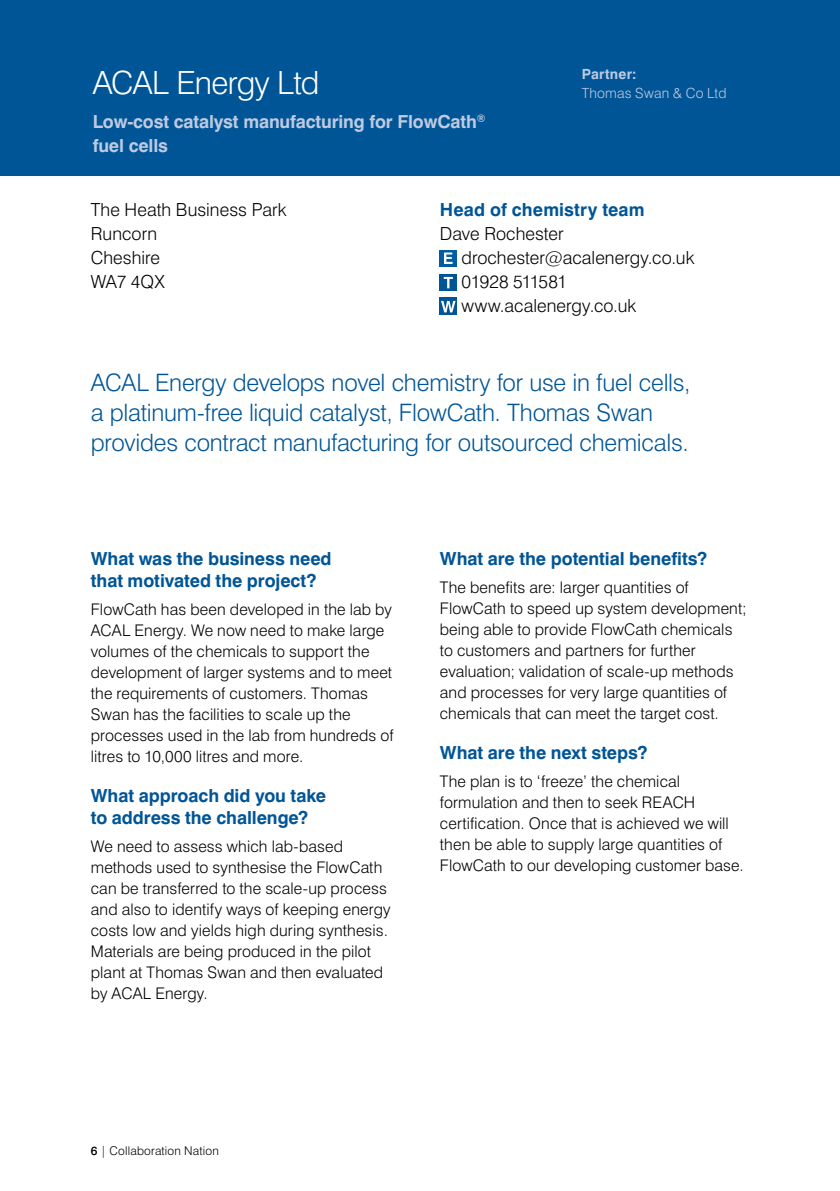
<style>
.page{position:relative;width:840px;height:1191px;background:#fff}
.page>*{position:absolute;margin:0;border:0;box-sizing:border-box;transform-origin:0 0}
.t1{font:300 32px "Swiss 721 BT";letter-spacing:-.02em;color:#fff}
.t2{font:300 24px/30px "Swiss 721 BT";letter-spacing:-.01em;color:#005596}
.t3{font:700 18px/22px "Swiss 721 BT";letter-spacing:-.005em;color:#005596}
.t4{font:300 18px/24px "Swiss 721 BT";letter-spacing:.005em;color:#000}
.t5{font:700 18px/24px "Swiss 721 BT";letter-spacing:-.01em;color:#becae2}
.t6{font:300 16px/21px "Swiss 721 BT";letter-spacing:.005em;color:#000}
.t7{font:300 14px "Swiss 721 BT";letter-spacing:.015em;color:#becae2}
.t8{font:700 14px "Swiss 721 BT";letter-spacing:.015em;color:#becae2}
.t9{font:300 12px "Swiss 721 BT";letter-spacing:.015em;color:#000}
.s1{font-weight:500}
</style>
<div class="page">
<div style="left:0;top:0;width:839px;height:176px;background:#005596"></div>
<div style="left:439px;top:250px;width:17px;height:17px;background:#005da1"></div>
<svg style="left:444px;top:252px;width:8px;height:12px"></svg>
<div style="left:439px;top:274px;width:17px;height:17px;background:#005596"></div>
<svg style="left:443px;top:277px;width:9px;height:11px"></svg>
<svg style="left:439px;top:298px;width:17px;height:17px"></svg>
<svg style="left:441px;top:301px;width:14px;height:11px"></svg>
<h1 class="t1" style="left:93px;top:63px;width:228px">ACAL Energy Ltd</h1>
<p class="t5" style="left:93px;top:109px;width:394px">Low-cost catalyst manufacturing for FlowCath<sup>® </sup>fuel cells</p>
<p class="t8" style="left:581px;top:66px;width:56px">Partner:</p>
<p class="t7" style="left:581px;top:84px;width:146px">Thomas Swan &amp; Co Ltd</p>
<p class="t4" style="left:91px;top:197px;width:197px">The Heath Business Park<br>Runcorn<br>Cheshire<br>WA7 4QX</p>
<p class="t3" style="left:439px;top:198px;width:206px">Head of chemistry team</p>
<p class="t4" style="left:461px;top:221px;width:234px;text-indent:-22px">Dave Rochester drochester@acalenergy.co.uk<br>01928 511581 www.acalenergy.co.uk</p>
<h2 class="t2" style="left:91px;top:367px;width:601px">ACAL Energy develops novel chemistry for use in fuel cells, a platinum-free liquid catalyst, FlowCath. Thomas Swan provides contract manufacturing for outsourced chemicals.</h2>
<p class="t3" style="left:91px;top:547px;width:242px">What was the business need that motivated the project?</p>
<p class="t6" style="left:91px;top:598px;width:304px">FlowCath has been developed in the lab by ACAL Energy. We now need to make large volumes of the chemicals to support the development of larger systems and to meet the requirements of customers. Thomas Swan has the facilities to scale up the processes used in the lab from hundreds of litres to 10,000 litres and more.</p>
<p class="t3" style="left:91px;top:784px;width:237px">What approach did you take to address the challenge?</p>
<p class="t6" style="left:91px;top:835px;width:301px">We need to assess which lab-based methods used to synthesise the FlowCath can be transferred to the scale-up process and also to identify ways of keeping energy costs low and yields high during synthesis.<br>Materials are being produced in the pilot plant at Thomas Swan and then evaluated by ACAL Energy.</p>
<p class="t3" style="left:439px;top:547px;width:269px">What are the potential benefits?</p>
<p class="t6" style="left:439px;top:576px;width:308px">The benefits are: larger quantities of FlowCath to speed up system development; being able to provide FlowCath chemicals to customers and partners for further evaluation; validation of scale-up methods and processes for very large quantities of chemicals that can meet the target cost.</p>
<p class="t3" style="left:439px;top:741px;width:209px">What are the next steps?</p>
<p class="t6" style="left:439px;top:770px;width:305px">The plan is to ‘freeze’ the chemical formulation and then to seek REACH certification. Once that is achieved we will then be able to supply large quantities of FlowCath to our developing customer base.</p>
<p class="t9" style="left:91px;top:1143px;width:129px"><span class="s1">6</span> | Collaboration Nation</p>
</div>
